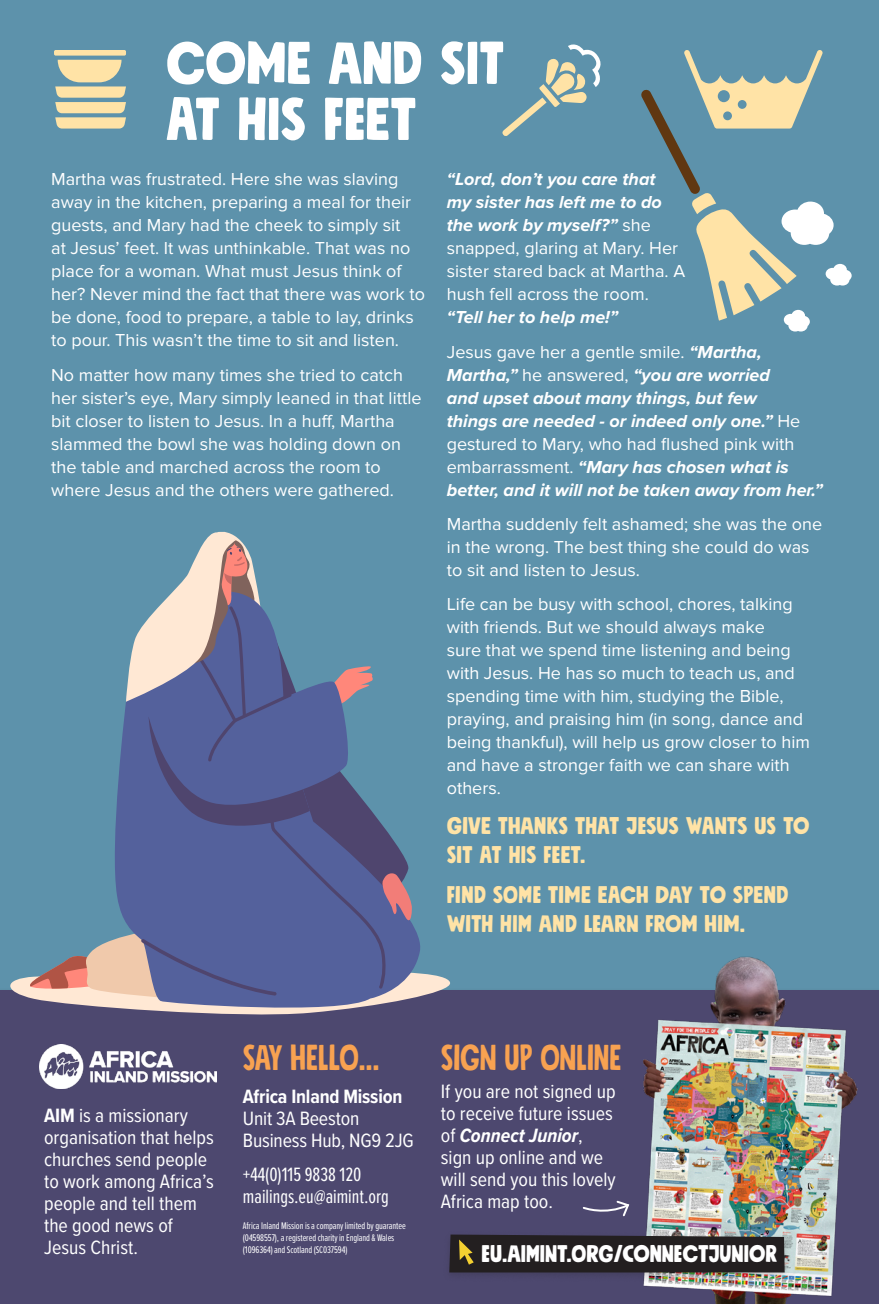
<style>
.page{position:relative;width:879px;height:1304px;background:#fff}
.page>*{position:absolute;margin:0;border:0;box-sizing:border-box;transform-origin:0 0}
.t1{font:60px/56px "Mindset";color:#fff}
.t2{font:36px "Mindset Slim";color:#f8a251}
.t3{font:24px/28.8px "Mindset";letter-spacing:.005em;color:#ffe3a6}
.t4{font:24px "Mindset";color:#fff}
.t5{font:20px/22px "Proxima Nova Cond";color:#fff}
.t6{font:20px/22px "Proxima Nova Ex Cn";color:#fff}
.t7{font:700 20px "Proxima Nova Cond";letter-spacing:-.01em;color:#fff}
.t8{font:18px/23px "Proxima Nova";color:#fff}
.t9{font:italic 700 18px/23px "Proxima Nova";color:#fff}
.t10{font:10px/12px "Proxima Nova Ex Cn";letter-spacing:-.01em;color:#fff}
.s1{font-weight:700;font-style:italic}
.s2{font-weight:400;font-style:normal}
.s3{font-weight:700}
</style>
<div class="page">
<div style="left:0;top:0;width:879px;height:1033px;background:#5d92ab"></div>
<div style="left:0;top:990px;width:879px;height:314px;background:#4d486f"></div>
<svg style="left:582px;top:1200px;width:40px;height:12px"></svg>
<img style="left:622px;top:956px;width:236px;height:348px">
<div style="left:443px;top:1231px;width:348px;height:51px;background:#231f20;opacity:.2"></div>
<div style="left:449px;top:1235px;width:335px;height:37px;background:#231f20"></div>
<img style="left:40px;top:1044px;width:177px;height:44px">
<svg style="left:55px;top:60px;width:71px;height:69px"></svg>
<div style="left:54px;top:50px;width:72px;height:6px;background:#ffe3a6;border-radius:2px"></div>
<svg style="left:502px;top:45px;width:99px;height:91px"></svg>
<svg style="left:641px;top:50px;width:210px;height:282px"></svg>
<svg style="left:10px;top:531px;width:440px;height:484px"></svg>
<h1 class="t1" style="left:166px;top:34px;width:340px">COME AND SIT<br>AT HIS FEET</h1>
<p class="t8" style="left:51px;top:168px;width:375px">Martha was frustrated. Here she was slaving away in the kitchen, preparing a meal for their guests, and Mary had the cheek to simply sit<br>at Jesus’ feet. It was unthinkable. That was no place for a woman. What must Jesus think of her? Never mind the fact that there was work to be done, food to prepare, a table to lay, drinks to pour. This wasn’t the time to sit and listen.</p>
<p class="t8" style="left:51px;top:363px;width:372px">No matter how many times she tried to catch her sister’s eye, Mary simply leaned in that little bit closer to listen to Jesus. In a huff, Martha slammed the bowl she was holding down on the table and marched across the room to where Jesus and the others were gathered.</p>
<p class="t8" style="left:447px;top:168px;width:240px"><span class="s1">“Lord, don’t you care that<br>my sister has left me to do the work by myself?”</span> she snapped, glaring at Mary. Her sister stared back at Martha. A hush fell across the room.</p>
<p class="t9" style="left:447px;top:300px;width:316px;line-height:34.4px">“Tell her to help me!”<br><span class="s2">Jesus gave her a gentle smile.</span> “Martha,</p>
<p class="t9" style="left:447px;top:363px;width:378px">Martha,” <span class="s2">he answered,</span> “you are worried<br>and upset about many things, but few<br>things are needed - or indeed only one.” <span class="s2">He gestured to Mary, who had flushed pink with embarrassment.</span> “Mary has chosen what is better, and it will not be taken away from her.”</p>
<p class="t8" style="left:447px;top:513px;width:377px">Martha suddenly felt ashamed; she was the one in the wrong. The best thing she could do was to sit and listen to Jesus.</p>
<p class="t8" style="left:447px;top:593px;width:365px">Life can be busy with school, chores, talking with friends. But we should always make<br>sure that we spend time listening and being with Jesus. He has so much to teach us, and spending time with him, studying the Bible, praying, and praising him (in song, dance and being thankful), will help us grow closer to him and have a stronger faith we can share with others.</p>
<h3 class="t3" style="left:447px;top:811px;width:364px">GIVE THANKS THAT JESUS WANTS US TO<br>SIT AT HIS FEET.</h3>
<h3 class="t3" style="left:447px;top:880px;width:343px">FIND SOME TIME EACH DAY TO SPEND<br>WITH HIM AND LEARN FROM HIM.</h3>
<p class="t5" style="left:44px;top:1104px;width:171px"><span class="s3">AIM</span> is a missionary organisation that helps churches send people to work among Africa’s people and tell them the good news of<br>Jesus Christ.</p>
<h2 class="t2" style="left:243px;top:1034px;width:138px">SAY HELLO…</h2>
<p class="t7" style="left:243px;top:1082px;width:161px">Africa Inland Mission</p>
<p class="t5" style="left:243px;top:1107px;width:172px">Unit 3A Beeston<br>Business Hub, NG9 2JG</p>
<p class="t6" style="left:243px;top:1162px;width:147px">+44(0)115 9838 120 mailings.eu@aimint.org</p>
<p class="t10" style="left:243px;top:1219px;width:164px">Africa Inland Mission is a company limited by guarantee (04598557), a registered charity in England &amp; Wales (1096364) and Scotland (SC037594)</p>
<h2 class="t2" style="left:441px;top:1034px;width:182px">SIGN UP ONLINE</h2>
<p class="t5" style="left:441px;top:1079px;width:176px">If you are not signed up to receive future issues of <span class="s1">Connect Junior</span>, sign up online and we will send you this lovely<br>Africa map too.</p>
<h3 class="t4" style="left:481px;top:1238px;width:297px">EU.AIMINT.ORG/CONNECTJUNIOR</h3>
</div>
